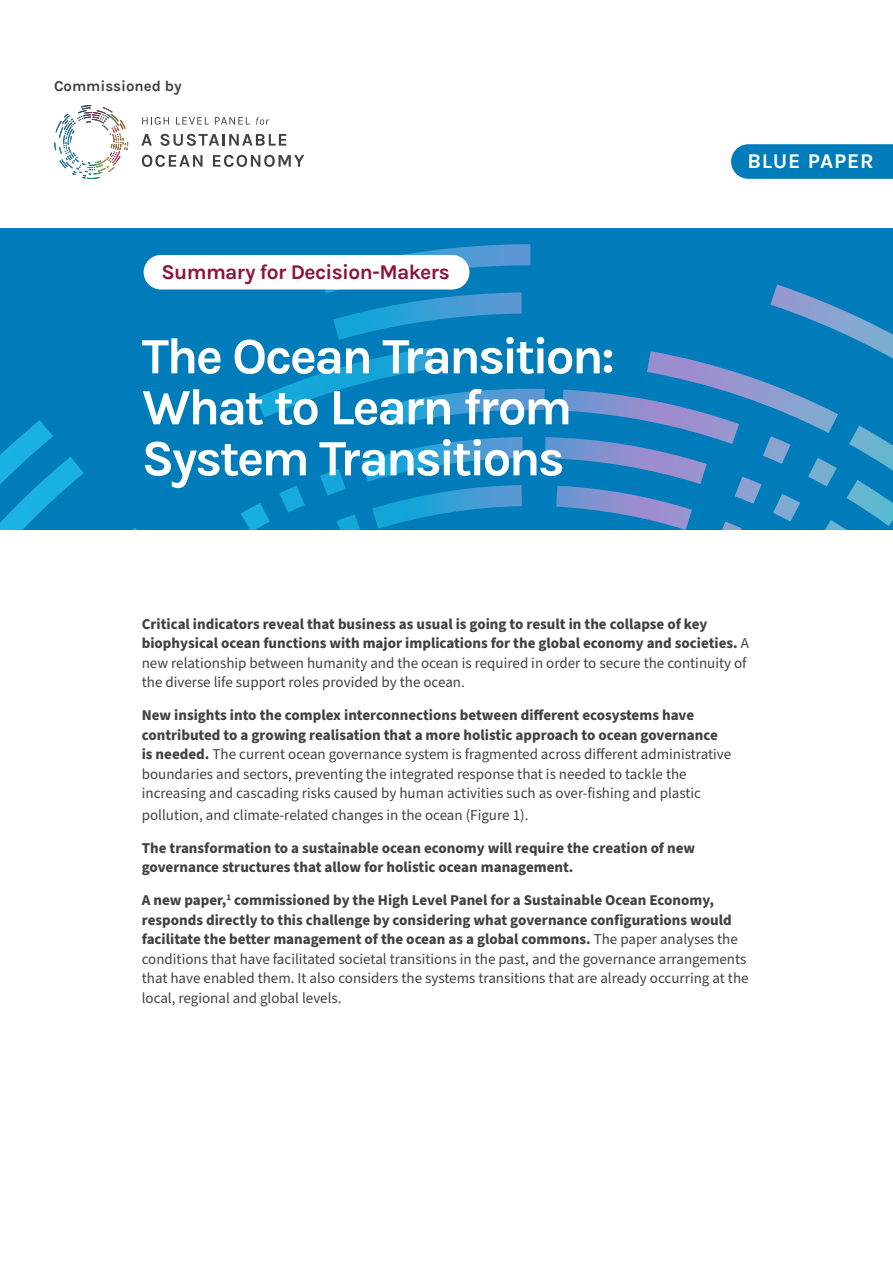
<style>
.page{position:relative;width:893px;height:1263px;background:#fff}
.page>*{position:absolute;margin:0;border:0;box-sizing:border-box;transform-origin:0 0}
.t1{font:700 51px/51px "Karla";letter-spacing:-.055em;color:#fff}
.t2{font:700 21px "Karla";letter-spacing:-.03em;color:#8d1637}
.t3{font:700 21px "Karla";letter-spacing:.035em;color:#fff}
.t4{font:15px/19.5px "Source Sans Pro";color:#414042}
.t5{font:700 15px/19.5px "Source Sans Pro";color:#414042}
.t6{font:700 15px "Karla";color:#414042}
.s1{font-weight:400}
.s2{font-weight:700}
</style>
<div class="page">
<div style="left:0;top:228px;width:893px;height:302px;background:#007cba"></div>
<svg style="left:0;top:244px;width:893px;height:286px"></svg>
<svg style="left:731px;top:144px;width:162px;height:35px;background:#0980bc"></svg>
<div style="left:144px;top:255px;width:325px;height:34px;background:#fff;border-radius:17px"></div>
<svg style="left:142px;top:117px;width:27px;height:8px"></svg>
<svg style="left:176px;top:117px;width:33px;height:8px"></svg>
<svg style="left:215px;top:117px;width:35px;height:8px"></svg>
<svg style="left:256px;top:117px;width:13px;height:8px"></svg>
<svg style="left:141px;top:134px;width:11px;height:12px"></svg>
<svg style="left:160px;top:134px;width:126px;height:12px"></svg>
<svg style="left:142px;top:155px;width:61px;height:12px"></svg>
<svg style="left:213px;top:155px;width:91px;height:12px"></svg>
<img style="left:54px;top:105px;width:74px;height:74px">
<p class="t6" style="left:54px;top:78px;width:129px">Commissioned by</p>
<h2 class="t2" style="left:161px;top:260px;width:290px">Summary for Decision-Makers</h2>
<h1 class="t1" style="left:142px;top:331px;width:475px">The Ocean Transition:<br>What to Learn from<br>System Transitions</h1>
<h2 class="t3" style="left:747px;top:149px;width:128px">BLUE PAPER</h2>
<p class="t5" style="left:142px;top:614px;width:609px">Critical indicators reveal that business as usual is going to result in the collapse of key biophysical ocean functions with major implications for the global economy and societies. <span class="s1">A new relationship between humanity and the ocean is required in order to secure the continuity of the diverse life support roles provided by the ocean.</span></p>
<p class="t4" style="left:142px;top:706px;width:591px"><span class="s2">New insights into the complex interconnections between different ecosystems have contributed to a growing realisation that a more holistic approach to ocean governance is needed.</span> The current ocean governance system is fragmented across different administrative boundaries and sectors, preventing the integrated response that is needed to tackle the increasing and cascading risks caused by human activities such as over-fishing and plastic</p>
<p class="t4" style="left:142px;top:805px;width:388px">pollution, and climate-related changes in the ocean (Figure 1).</p>
<p class="t5" style="left:142px;top:838px;width:555px">The transformation to a sustainable ocean economy will require the creation of new governance structures that allow for holistic ocean management.</p>
<p class="t4" style="left:142px;top:891px;width:608px"><span class="s2">A new paper,</span><sup>1</sup> <span class="s2">commissioned by the High Level Panel for a Sustainable Ocean Economy, responds directly to this challenge by considering what governance configurations would facilitate the better management of the ocean as a global commons.</span> The paper analyses the conditions that have facilitated societal transitions in the past, and the governance arrangements that have enabled them. It also considers the systems transitions that are already occurring at the local, regional and global levels.</p>
</div>
